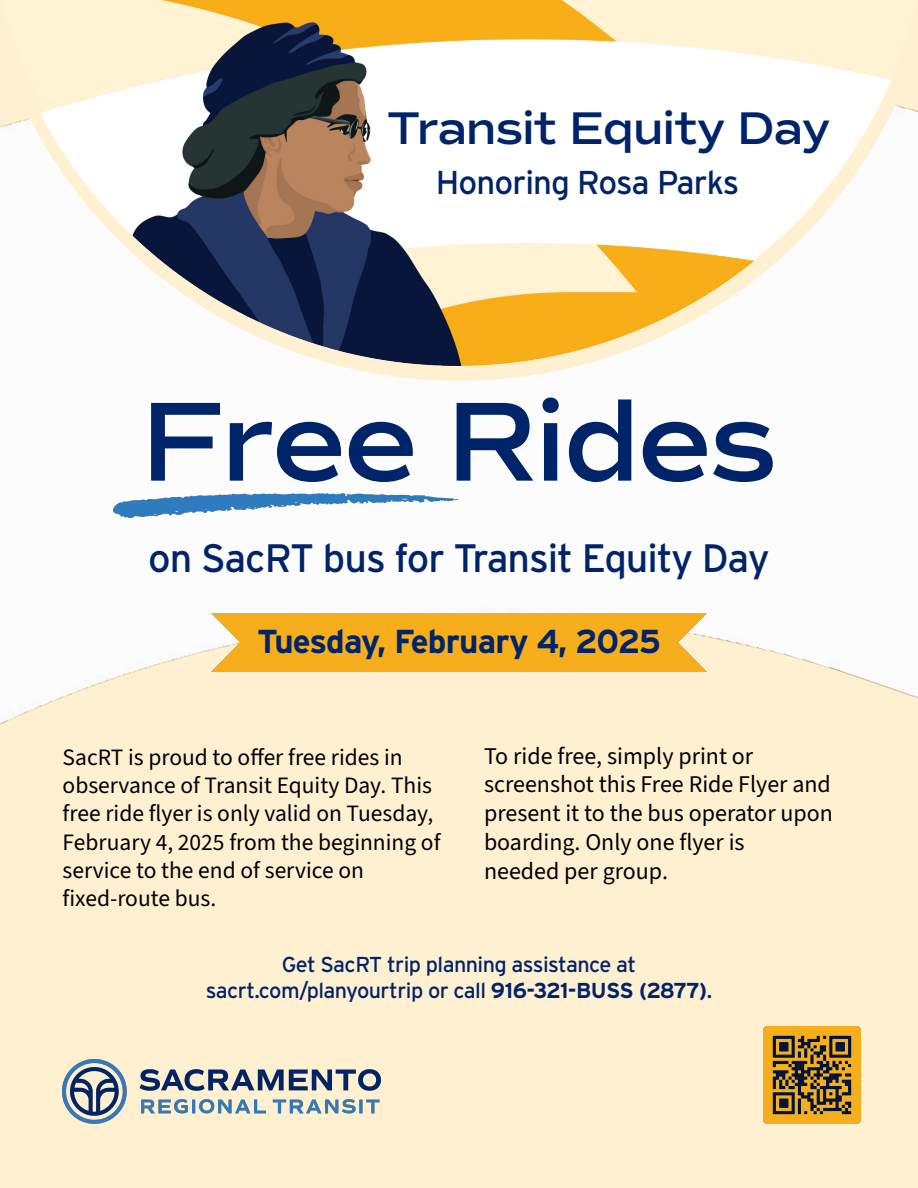
<style>
.page{position:relative;width:918px;height:1188px;background:#fff}
.page>*{position:absolute;margin:0;border:0;box-sizing:border-box;transform-origin:0 0}
.t1{font:600 114.3px "Commuters Sans";letter-spacing:-.025em;color:#002469}
.t2{font:600 46.5px "Commuters Sans";letter-spacing:-.025em;color:#002469}
.t3{font:39.6px "Interstate";letter-spacing:-.025em;color:#002469}
.t4{font:700 33.15px "Interstate";letter-spacing:-.03em;color:#002469}
.t5{font:33px "Interstate";letter-spacing:-.025em;color:#002469}
.t6{font:24px/28.8px "Source Sans 3";color:#000}
.t7{font:23.55px/28.2px "Source Sans 3";color:#000}
.t8{font:21.6px/26px "Interstate";letter-spacing:-.025em;color:#002469;text-align:center}
.s1{font-weight:700}
</style>
<div class="page">
<img style="left:0;top:493px;width:918px;height:695px">
<img style="left:63px;top:1059px;width:317px;height:65px">
<img style="left:763px;top:1026px;width:98px;height:98px">
<div style="left:211px;top:613px;width:496px;height:58px;background:#f6ae1c"></div>
<img style="left:113px;top:494px;width:345px;height:24px">
<svg style="left:341px;top:366px;width:236px;height:15px;fill:#fff0d2"></svg>
<img style="left:0;top:0;width:918px;height:366px">
<div style="left:395px;top:81px;width:427px;height:98px;background:#fff"></div>
<h2 class="t2" style="left:387px;top:100px;width:445px">Transit Equity Day</h2>
<h3 class="t5" style="left:436px;top:164px;width:305px">Honoring Rosa Parks</h3>
<h1 class="t1" style="left:141px;top:372px;width:638px">Free Rides</h1>
<h3 class="t3" style="left:148px;top:536px;width:623px">on SacRT bus for Transit Equity Day</h3>
<h3 class="t4" style="left:257px;top:623px;width:405px">Tuesday, February 4, 2025</h3>
<p class="t7" style="left:63px;top:743px;width:379px">SacRT is proud to offer free rides in observance of Transit Equity Day. This free ride flyer is only valid on Tuesday, February 4, 2025 from the beginning of service to the end of service on fixed-route bus.</p>
<p class="t6" style="left:484px;top:741px;width:350px">To ride free, simply print or screenshot this Free Ride Flyer and present it to the bus operator upon boarding. Only one flyer is<br>needed per group.</p>
<p class="t8" style="left:206px;top:952px;width:508px">Get SacRT trip planning assistance at sacrt.com/planyourtrip or call <span class="s1">916-321-BUSS (2877)</span>.</p>
</div>
